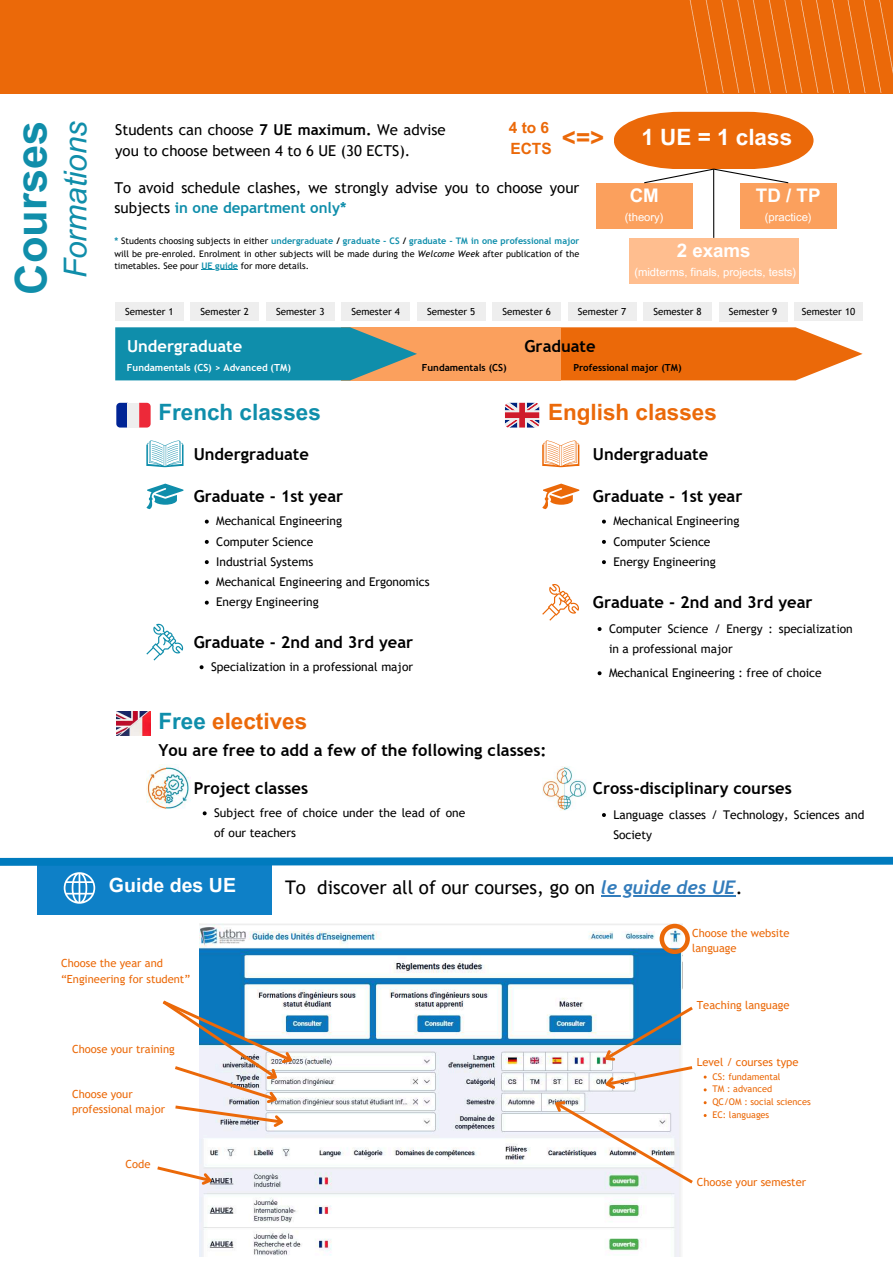
<style>
.page{position:relative;width:893px;height:1263px;background:#fff}
.page>*{position:absolute;margin:0;border:0;box-sizing:border-box;transform-origin:0 0}
.t1{font:700 43.5px "Arial MT Pro";color:#108eaa}
.t2{font:italic 31.5px "Arial MT Pro";color:#108eaa}
.t3{font:700 24.15px "Arial MT Pro";color:#eb6909}
.t4{font:700 22.5px "Arial MT Pro";color:#eb6909}
.t5{font:700 22.5px "Arial MT Pro";color:#0f8eab}
.t6{font:700 22.5px "Arial MT Pro";color:#fff}
.t7{font:700 19.58px "Arial MT Pro";color:#fff}
.t8{font:18.75px "Trebuchet MS";color:#000}
.t9{font:700 18.75px "Arial MT Pro";color:#fff}
.t10{font:700 16.5px "Trebuchet MS";color:#000}
.t11{font:700 16.5px "Trebuchet MS";color:#fff}
.t12{font:700 15.52px/21.4px "Arial MT Pro";color:#eb6909}
.t13{font:15px/20.9px "Trebuchet MS";color:#010101}
.t14{font:12px/20.2px "Trebuchet MS";color:#000}
.t15{font:11.25px "Arial MT Pro";color:#fff}
.t16{font:11.18px/15.3px "Trebuchet MS";color:#eb6909}
.t17{font:9.75px "Trebuchet MS";color:#000}
.t18{font:700 9.75px "Trebuchet MS";color:#000}
.t19{font:700 9.75px "Trebuchet MS";color:#fff}
.t20{font:9.23px/12.8px "Trebuchet MS";color:#eb6909}
.t21{font:9px/12.4px "Trebuchet MS";color:#010101;text-align:justify}
.s1{font-weight:700}
.s2{color:#000}
.s3{font-weight:700;color:#0f8eab}
.s4{font-weight:700;color:#108eaa}
.s5{font-style:italic}
.s6{color:#0f8eab}
.s7{font-family:"Trebuchet";font-weight:700;font-style:italic;color:#337cbb}
</style>
<div class="page">
<div style="left:0;top:0;width:893px;height:94px;background:#eb6909"></div>
<img style="left:689px;top:0;width:204px;height:93px">
<svg style="left:139px;top:403px;width:12px;height:24px"></svg>
<svg style="left:116px;top:403px;width:12px;height:24px"></svg>
<div style="left:128px;top:403px;width:11px;height:24px;background:#eee"></div>
<svg style="left:146px;top:484px;width:37px;height:25px"></svg>
<svg style="left:146px;top:624px;width:37px;height:36px"></svg>
<svg style="left:146px;top:440px;width:37px;height:27px"></svg>
<svg style="left:505px;top:403px;width:34px;height:24px"></svg>
<img style="left:542px;top:766px;width:28px;height:44px">
<img style="left:564px;top:768px;width:22px;height:41px">
<img style="left:116px;top:711px;width:34px;height:25px">
<img style="left:146px;top:766px;width:20px;height:43px">
<img style="left:166px;top:766px;width:24px;height:43px">
<svg style="left:205px;top:520px;width:4px;height:4px"></svg>
<svg style="left:205px;top:540px;width:4px;height:4px"></svg>
<svg style="left:205px;top:560px;width:4px;height:4px"></svg>
<svg style="left:205px;top:580px;width:4px;height:4px"></svg>
<svg style="left:205px;top:601px;width:4px;height:4px"></svg>
<svg style="left:200px;top:665px;width:3px;height:4px"></svg>
<svg style="left:602px;top:520px;width:4px;height:4px"></svg>
<svg style="left:602px;top:540px;width:4px;height:4px"></svg>
<svg style="left:602px;top:560px;width:4px;height:4px"></svg>
<svg style="left:597px;top:627px;width:4px;height:4px"></svg>
<svg style="left:597px;top:671px;width:4px;height:4px"></svg>
<svg style="left:602px;top:813px;width:4px;height:4px"></svg>
<svg style="left:203px;top:811px;width:4px;height:4px"></svg>
<div style="left:596px;top:183px;width:96px;height:46px;background:#fba05d"></div>
<div style="left:740px;top:183px;width:96px;height:46px;background:#fba05d"></div>
<svg style="left:614px;top:112px;width:199px;height:72px"></svg>
<div style="left:629px;top:238px;width:169px;height:46px;background:#ffbe8f"></div>
<hr style="left:713px;top:169px;width:1px;height:69px;background:#000">
<div style="left:115px;top:302px;width:68px;height:19px;background:#eee"></div>
<div style="left:191px;top:302px;width:68px;height:19px;background:#eee"></div>
<div style="left:266px;top:302px;width:68px;height:19px;background:#eee"></div>
<div style="left:341px;top:302px;width:69px;height:19px;background:#eee"></div>
<div style="left:417px;top:302px;width:68px;height:19px;background:#eee"></div>
<div style="left:492px;top:302px;width:69px;height:19px;background:#eee"></div>
<div style="left:568px;top:302px;width:68px;height:19px;background:#eee"></div>
<div style="left:643px;top:302px;width:68px;height:19px;background:#eee"></div>
<div style="left:719px;top:302px;width:68px;height:20px;background:#eee"></div>
<div style="left:794px;top:302px;width:68px;height:19px;background:#eee"></div>
<div style="left:341px;top:327px;width:220px;height:53px;background:#fba05d"></div>
<svg style="left:561px;top:327px;width:301px;height:53px;background:#ed7a24"></svg>
<svg style="left:115px;top:327px;width:302px;height:53px;background:#2a90a3"></svg>
<hr style="left:201px;top:269px;width:37px;height:1px;background:#0f8eab">
<svg style="left:542px;top:484px;width:37px;height:25px"></svg>
<svg style="left:542px;top:584px;width:37px;height:37px"></svg>
<svg style="left:542px;top:440px;width:37px;height:27px"></svg>
<img style="left:199px;top:924px;width:484px;height:333px">
<svg style="left:659px;top:924px;width:30px;height:30px"></svg>
<svg style="left:162px;top:998px;width:137px;height:133px"></svg>
<svg style="left:548px;top:1004px;width:145px;height:182px"></svg>
<svg style="left:157px;top:1164px;width:60px;height:26px"></svg>
<div style="left:37px;top:861px;width:234px;height:54px;background:#0e80c7"></div>
<svg style="left:0;top:856px;width:893px;height:48px"></svg>
<h1 class="t1" style="left:15px;top:295px;width:176px;rotate:-90deg">Courses</h1>
<h2 class="t2" style="left:64px;top:278px;width:159px;rotate:-90deg">Formations</h2>
<p class="t13" style="left:115px;top:119px;width:332px">Students can choose <span class="s1">7 UE maximum.</span> We advise you to choose between 4 to 6 UE (30 ECTS).</p>
<h3 class="t6" style="left:641px;top:129px;width:152px">1 UE = 1 class</h3>
<p class="t12" style="left:509px;top:118px;width:45px">4to6<br>ECTS</p>
<p class="t13" style="left:114px;top:177px;width:466px">To avoid schedule clashes, we strongly advise you to <span class="s2">choose your subjects</span> <span class="s3">in one department only*</span></p>
<h3 class="t3" style="left:562px;top:128px;width:44px">&lt;=&gt;</h3>
<h3 class="t9" style="left:629px;top:188px;width:31px">CM</h3>
<p class="t15" style="left:625px;top:213px;width:40px">(theory)</p>
<h3 class="t9" style="left:756px;top:188px;width:66px">TD / TP</h3>
<p class="t15" style="left:765px;top:213px;width:48px">(practice)</p>
<p class="t21" style="left:114px;top:235px;width:466px"><span class="s3">*</span> Students choosing subjects in either <span class="s4">undergraduate</span> <span class="s1">/</span> <span class="s3">graduate - CS</span> <span class="s1">/</span> <span class="s3">graduate - TM in one professional major </span>will be pre-enroled. Enrolment in other subjects will be made during the <span class="s5">Welcome Week</span> after publication of the timetables. See pour <span class="s3">UE guide</span> for more details.</p>
<h3 class="t9" style="left:677px;top:243px;width:75px">2 exams</h3>
<p class="t15" style="left:634px;top:268px;width:163px">(midterms, finals, projects, tests)</p>
<p class="t17" style="left:125px;top:306px;width:50px">Semester 1</p>
<p class="t17" style="left:201px;top:306px;width:50px">Semester 2</p>
<p class="t17" style="left:276px;top:306px;width:50px">Semester 3</p>
<p class="t17" style="left:351px;top:306px;width:50px">Semester 4</p>
<p class="t17" style="left:427px;top:306px;width:50px">Semester 5</p>
<p class="t17" style="left:502px;top:306px;width:50px">Semester 6</p>
<p class="t17" style="left:578px;top:306px;width:50px">Semester 7</p>
<p class="t17" style="left:653px;top:306px;width:50px">Semester 8</p>
<p class="t17" style="left:729px;top:306px;width:50px">Semester 9</p>
<p class="t17" style="left:801px;top:306px;width:55px">Semester 10</p>
<h3 class="t11" style="left:127px;top:336px;width:117px">Undergraduate</h3>
<h3 class="t10" style="left:524px;top:336px;width:73px">Graduate</h3>
<p class="t19" style="left:127px;top:361px;width:166px">Fundamentals (CS) &gt; Advanced (TM)</p>
<p class="t18" style="left:422px;top:361px;width:86px">Fundamentals (CS)</p>
<p class="t18" style="left:573px;top:361px;width:110px">Professional major (TM)</p>
<h3 class="t5" style="left:158px;top:404px;width:164px">French classes</h3>
<h3 class="t10" style="left:194px;top:444px;width:117px">Undergraduate</h3>
<h3 class="t10" style="left:194px;top:487px;width:151px">Graduate - 1st year</h3>
<p class="t14" style="left:216px;top:511px;width:215px">Mechanical Engineering<br>Computer Science<br>Industrial Systems<br>Mechanical Engineering and Ergonomics<br>Energy Engineering</p>
<h3 class="t10" style="left:194px;top:632px;width:221px">Graduate - 2nd and 3rd year</h3>
<p class="t14" style="left:211px;top:656px;width:204px">Specialization in a professional major</p>
<h3 class="t4" style="left:158px;top:712px;width:150px"><span class="s6">Free</span> electives</h3>
<h3 class="t4" style="left:548px;top:404px;width:170px">English classes</h3>
<h3 class="t10" style="left:593px;top:444px;width:117px">Undergraduate</h3>
<h3 class="t10" style="left:593px;top:487px;width:151px">Graduate - 1st year</h3>
<p class="t14" style="left:613px;top:511px;width:127px">Mechanical Engineering<br>Computer Science<br>Energy Engineering</p>
<h3 class="t10" style="left:593px;top:593px;width:221px">Graduate - 2nd and 3rd year</h3>
<p class="t14" style="left:609px;top:618px;width:245px">Computer Science / Energy : specialization in a professional major</p>
<p class="t14" style="left:609px;top:662px;width:214px">Mechanical Engineering : free of choice</p>
<h3 class="t10" style="left:158px;top:740px;width:390px">You are free to add a few of the following classes:</h3>
<h3 class="t10" style="left:194px;top:779px;width:116px">Project classes</h3>
<p class="t14" style="left:214px;top:802px;width:253px">Subject free of choice under the lead of one of our teachers</p>
<h3 class="t10" style="left:593px;top:779px;width:200px">Cross-disciplinary courses</h3>
<p class="t14" style="left:613px;top:804px;width:253px">Language classes / Technology, Sciences and<br>Society</p>
<h3 class="t7" style="left:109px;top:878px;width:129px">Guide des UE</h3>
<h3 class="t8" style="left:285px;top:876px;width:459px">To discover all of our courses, go on <span class="s7">le guide des UE</span>.</h3>
<p class="t16" style="left:61px;top:956px;width:131px">Choose the year and “Engineering for student”</p>
<p class="t16" style="left:72px;top:1041px;width:104px">Choose your training</p>
<p class="t16" style="left:72px;top:1086px;width:95px">Choose your professional major</p>
<p class="t16" style="left:125px;top:1156px;width:26px">Code</p>
<p class="t16" style="left:692px;top:925px;width:99px">Choose the website language</p>
<p class="t16" style="left:697px;top:997px;width:94px">Teaching language</p>
<p class="t16" style="left:697px;top:1054px;width:103px">Level / courses type</p>
<p class="t20" style="left:712px;top:1070px;width:100px">CS: fundamental<br>TM : advanced<br>QC/OM : social sciences<br>EC: languages</p>
<p class="t16" style="left:697px;top:1174px;width:111px">Choose your semester</p>
</div>
